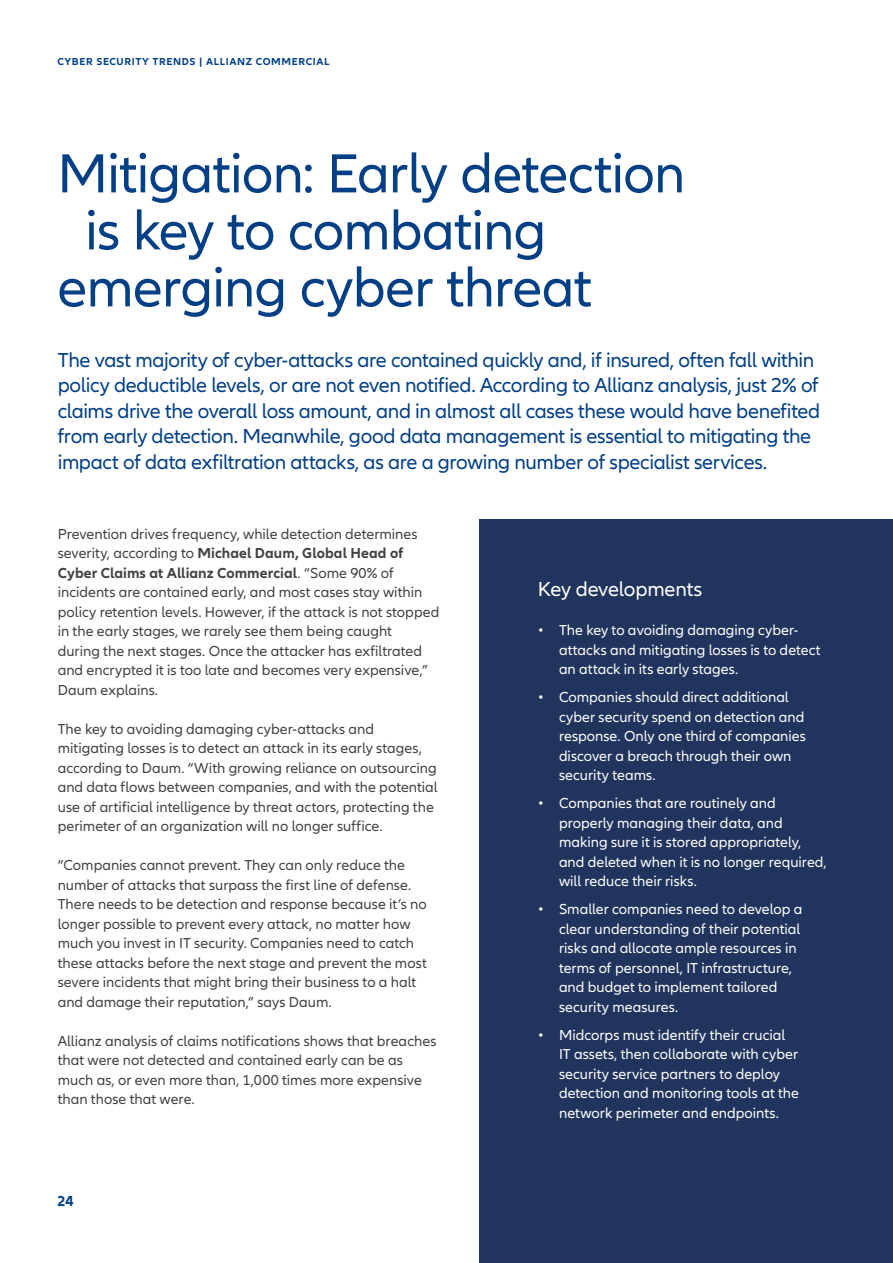
<style>
.page{position:relative;width:893px;height:1263px;background:#fff}
.page>*{position:absolute;margin:0;border:0;box-sizing:border-box;transform-origin:0 0}
.Headline{font:57px "Allianz Neo";letter-spacing:-.015em;color:#023f85}
.Subheadline___CTA_15_18pt{font:21px/25.5px "Allianz Neo";letter-spacing:-.02em;color:#023f85}
.Subheadline___CTA_15_18pt-2{font:21px "Allianz Neo";letter-spacing:-.01em;color:#fff}
.Copy_10_13pt{font:15px/19.5px "Allianz Neo";color:#424241}
.Copy_10_13pt-2{font:15px/19.5px "Allianz Neo";color:#fff}
.t1{font:700 15px "Allianz Neo";color:#023f85}
.t2{font:700 10.5px "Allianz Neo";letter-spacing:.06em;color:#023f85}
.s1{font-weight:700}
</style>
<div class="page">
<div style="left:479px;top:519px;width:414px;height:744px;background:#21345d"></div>
<p class="t2" style="left:57px;top:56px;width:274px">CYBER SECURITY TRENDS | ALLIANZ COMMERCIAL</p>
<p class="Headline" style="left:57px;top:141px;width:629px">Mitigation: Early detection</p>
<p class="Headline" style="left:85px;top:198px;width:463px">is key to combating</p>
<p class="Headline" style="left:57px;top:255px;width:536px">emerging cyber threat</p>
<p class="Subheadline___CTA_15_18pt" style="left:58px;top:347px;width:764px">The vast majority of cyber-attacks are contained quickly and, if insured, often fall within policy deductible levels, or are not even notified. According to Allianz analysis, just 2% of claims drive the overall loss amount, and in almost all cases these would have benefited from early detection. Meanwhile, good data management is essential to mitigating the impact of data exfiltration attacks, as are a growing number of specialist services.</p>
<p class="Copy_10_13pt" style="left:58px;top:524px;width:383px">Prevention drives frequency, while detection determines severity, according to <span class="s1">Michael Daum, Global Head of Cyber Claims at Allianz Commercial</span>. “Some 90% of incidents are contained early, and most cases stay within policy retention levels. However, if the attack is not stopped in the early stages, we rarely see them being caught<br>during the next stages. Once the attacker has exfiltrated and encrypted it is too late and becomes very expensive,” Daum explains.</p>
<p class="Copy_10_13pt" style="left:58px;top:719px;width:381px">The key to avoiding damaging cyber-attacks and mitigating losses is to detect an attack in its early stages, according to Daum. “With growing reliance on outsourcing and data flows between companies, and with the potential use of artificial intelligence by threat actors, protecting the perimeter of an organization will no longer suffice.</p>
<p class="Copy_10_13pt" style="left:58px;top:856px;width:371px">“Companies cannot prevent. They can only reduce the number of attacks that surpass the first line of defense.<br>There needs to be detection and response because it’s no longer possible to prevent every attack, no matter how much you invest in IT security. Companies need to catch these attacks before the next stage and prevent the most severe incidents that might bring their business to a halt and damage their reputation,” says Daum.</p>
<p class="Copy_10_13pt" style="left:58px;top:1031px;width:380px">Allianz analysis of claims notifications shows that breaches that were not detected and contained early can be as much as, or even more than, 1,000 times more expensive than those that were.</p>
<p class="t1" style="left:57px;top:1192px;width:18px">24</p>
<p class="Subheadline___CTA_15_18pt-2" style="left:538px;top:577px;width:166px">Key developments</p>
<p class="Copy_10_13pt-2" style="left:559px;top:621px;width:263px;text-indent:-21px">• The key to avoiding damaging cyber&shy;attacks and mitigating losses is to detect an attack in its early stages.</p>
<p class="Copy_10_13pt-2" style="left:559px;top:688px;width:248px;text-indent:-21px">• Companies should direct additional cyber security spend on detection and response. Only one third of companies discover a breach through their own security teams.</p>
<p class="Copy_10_13pt-2" style="left:559px;top:794px;width:269px;text-indent:-21px">• Companies that are routinely and properly managing their data, and making sure it is stored appropriately, and deleted when it is no longer required, will reduce their risks.</p>
<p class="Copy_10_13pt-2" style="left:559px;top:900px;width:245px;text-indent:-21px">• Smaller companies need to develop a clear understanding of their potential risks and allocate ample resources in terms of personnel, IT infrastructure, and budget to implement tailored security measures.</p>
<p class="Copy_10_13pt-2" style="left:559px;top:1025px;width:242px;text-indent:-21px">• Midcorps must identify their crucial IT assets, then collaborate with cyber security service partners to deploy detection and monitoring tools at the network perimeter and endpoints.</p>
</div>
